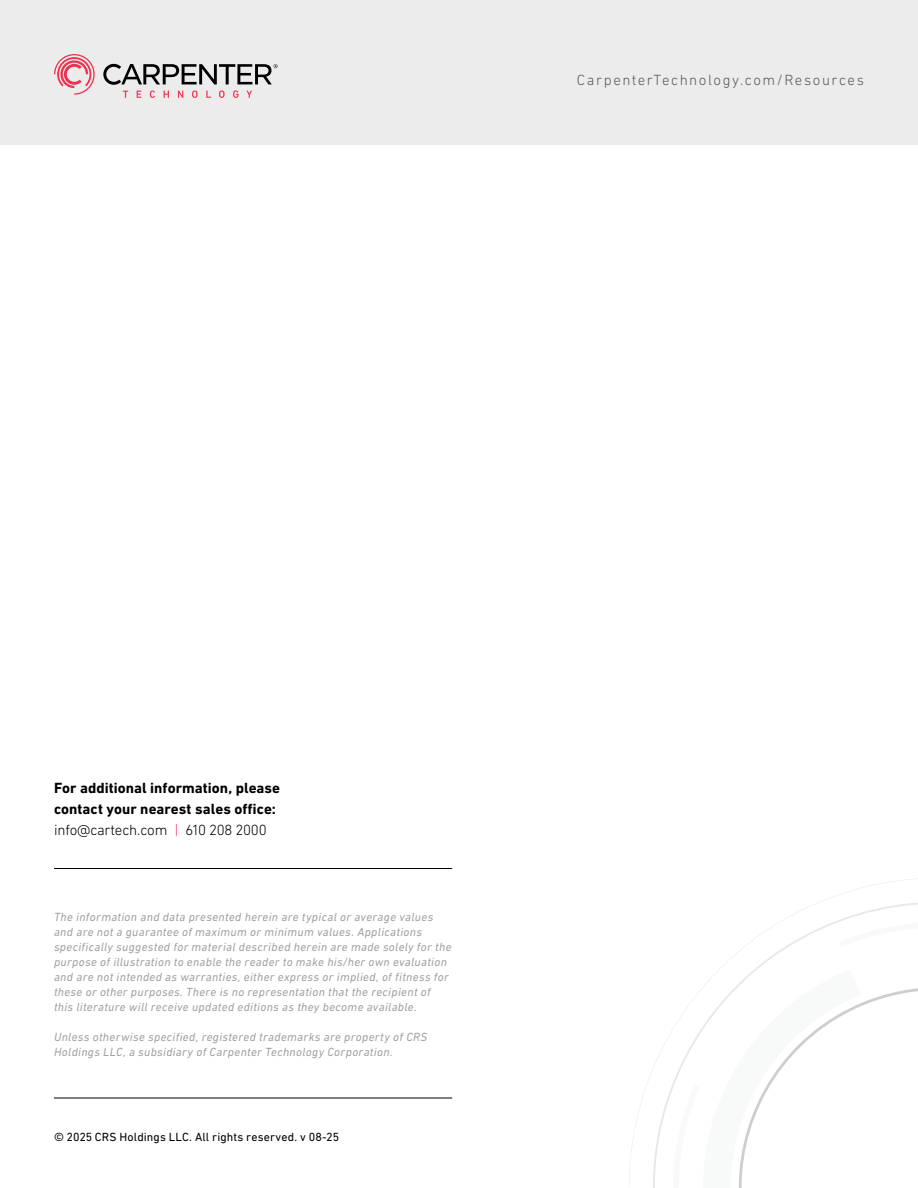
<style>
.page{position:relative;width:918px;height:1188px;background:#fff}
.page>*{position:absolute;margin:0;border:0;box-sizing:border-box;transform-origin:0 0}
.t1{font:700 15px/21px "DIN Next LT Pro";letter-spacing:.005em;color:#000}
.t2{font:300 15px "DIN Next LT Pro";letter-spacing:.1em;color:#58595b}
.t3{font:italic 12px/15px "DIN Next LT Pro";letter-spacing:.03em;color:#9d9fa2}
.t4{font:12px "DIN Next LT Pro";letter-spacing:.015em;color:#000}
.s1{font-weight:300}
.s2{font-weight:300;color:#ee3350}
</style>
<div class="page">
<div style="left:0;top:0;width:918px;height:145px;background:#ececec"></div>
<svg style="left:629px;top:878px;width:289px;height:310px"></svg>
<svg style="left:673px;top:922px;width:245px;height:266px"></svg>
<svg style="left:54px;top:54px;width:41px;height:41px"></svg>
<svg style="left:103px;top:64px;width:175px;height:34px"></svg>
<hr style="left:54px;top:868px;width:398px;height:1px;background:#000">
<hr style="left:54px;top:1098px;width:398px;height:1px;background:#000">
<p class="t2" style="left:577px;top:71px;width:289px">CarpenterTechnology.com/Resources</p>
<p class="t1" style="left:54px;top:778px;width:228px">For additional information, please contact your nearest sales office: <span class="s1">info@cartech.com</span> <span class="s2">|</span> <span class="s1">610 208 2000</span></p>
<p class="t3" style="left:54px;top:909px;width:399px">The information and data presented herein are typical or average values and are not a guarantee of maximum or minimum values. Applications specifically suggested for material described herein are made solely for the purpose of illustration to enable the reader to make his/her own evaluation and are not intended as warranties, either express or implied, of fitness for these or other purposes. There is no representation that the recipient of this literature will receive updated editions as they become available.</p>
<p class="t3" style="left:54px;top:1029px;width:375px">Unless otherwise specified, registered trademarks are property of CRS<br>Holdings LLC, a subsidiary of Carpenter Technology Corporation.</p>
<p class="t4" style="left:54px;top:1130px;width:286px">© 2025 CRS Holdings LLC. All rights reserved. v 08-25</p>
</div>
